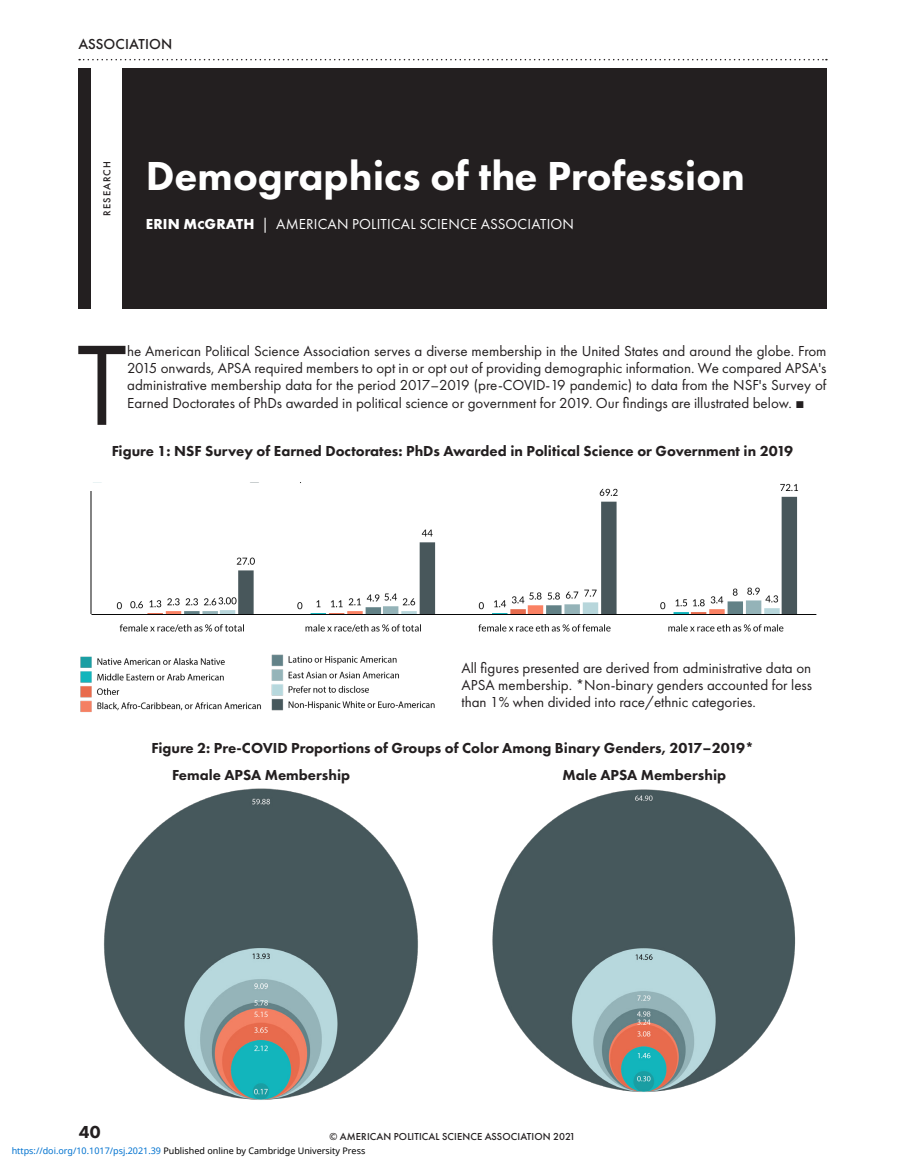
<style>
.page{position:relative;width:905px;height:1175px;background:#fff}
.page>*{position:absolute;margin:0;border:0;box-sizing:border-box;transform-origin:0 0}
.t1{font:118.5px "Futura PT";color:#231f20}
.Section_Title_-_Left{font:800 42px "Futura PT";color:#fff}
.t2{font:800 18px "Futura PT";color:#231f20}
.t3{font:15px/17.2px "Futura PT";color:#231f20;text-align:justify}
.t4{font:800 15px "Futura PT";color:#231f20}
.Section_Title_-_Left-2{font:15px "Futura PT";letter-spacing:.01em;color:#fff}
.t5{font:500 15px "Futura PT";letter-spacing:.01em;color:#231f20}
.Body_Text_Defaults{font:500 10.5px "Futura PT";letter-spacing:.01em;color:#231f20}
.Body_Text_Defaults-2{font:500 10.5px "Futura PT";letter-spacing:.1em;color:#231f20}
.t6{font:9px "Noto Sans";color:#000}
.s1{font-weight:700}
.s2{font-weight:700;font-size:12px}
.s3{font-family:"Times New Roman"}
.s4{color:#0172cf}
</style>
<div class="page">
<svg style="left:79px;top:59px;width:747px;height:1px"></svg>
<img style="left:104px;top:788px;width:314px;height:312px">
<img style="left:492px;top:789px;width:304px;height:303px">
<img style="left:80px;top:654px;width:355px;height:58px">
<div style="left:78px;top:69px;width:748px;height:240px;background:#231f20"></div>
<div style="left:91px;top:67px;width:31px;height:243px;background:#fff"></div>
<img style="left:90px;top:482px;width:727px;height:150px">
<p class="t5" style="left:78px;top:35px;width:95px">ASSOCIATION</p>
<p class="Body_Text_Defaults-2" style="left:101px;top:216px;width:56px;rotate:-90deg">RESEARCH</p>
<p class="Section_Title_-_Left" style="left:146px;top:150px;width:600px">Demographics of the Profession</p>
<p class="Section_Title_-_Left-2" style="left:146px;top:215px;width:429px"><span class="s1">ERIN M</span><span class="s2">C</span><span class="s1">GRATH</span> | AMERICAN POLITICAL SCIENCE ASSOCIATION</p>
<p class="t1" style="left:77px;top:315px;width:52px">T</p>
<p class="t3" style="left:127px;top:342px;width:701px">he American Political Science Association serves a diverse membership in the United States and around the globe. From 2015 onwards, APSA required members to opt in or opt out of providing demographic information. We compared APSA's administrative membership data for the period 2017–2019 (pre-COVID-19 pandemic) to data from the NSF's Survey of Earned Doctorates of PhDs awarded in political science or government for 2019. Our findings are illustrated below. <span class="s3">■</span></p>
<p class="t4" style="left:112px;top:441px;width:682px">Figure 1: NSF Survey of Earned Doctorates: PhDs Awarded in Political Science or Government in 2019</p>
<p class="t3" style="left:461px;top:659px;width:352px">All figures presented are derived from administrative data on APSA membership. *Non-binary genders accounted for less than 1% when divided into race/ethnic categories.</p>
<p class="t4" style="left:152px;top:738px;width:603px">Figure 2: Pre-COVID Proportions of Groups of Color Among Binary Genders, 2017–2019*</p>
<p class="t4" style="left:172px;top:765px;width:179px">Female APSA Membership</p>
<p class="t4" style="left:562px;top:765px;width:165px">Male APSA Membership</p>
<p class="t2" style="left:79px;top:1120px;width:23px">40</p>
<p class="Body_Text_Defaults" style="left:329px;top:1130px;width:247px">© AMERICAN POLITICAL SCIENCE ASSOCIATION 2021</p>
<p class="t6" style="left:12px;top:1143px;width:355px"><span class="s4">https://doi.org/10.1017/psj.2021.39</span> Published online by Cambridge University Press</p>
</div>
